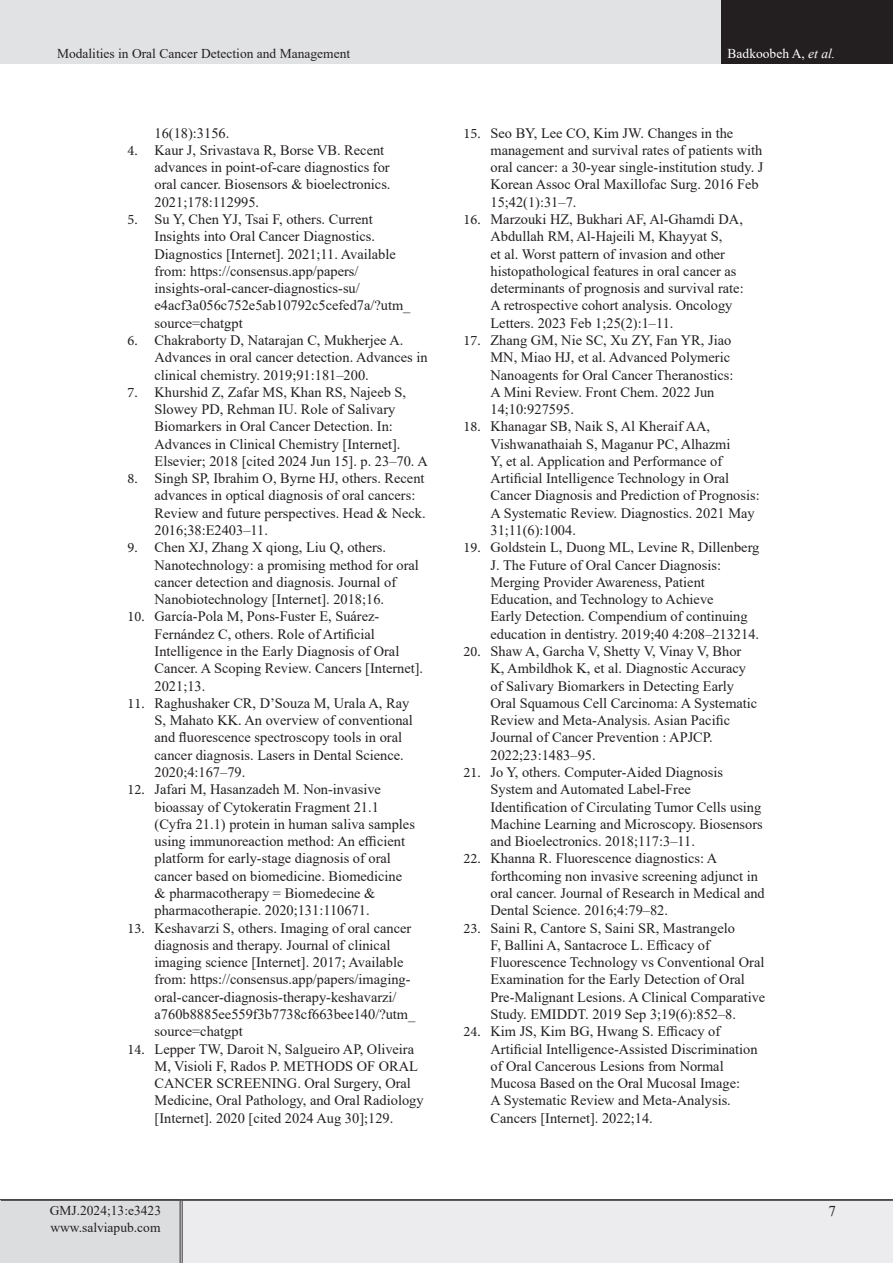
<style>
.page{position:relative;width:893px;height:1263px;background:#fff}
.page>*{position:absolute;margin:0;border:0;box-sizing:border-box;transform-origin:0 0}
.t1{font:15px "Times New Roman";color:#231f20}
.t2{font:14.4px/17.2px "Times New Roman";color:#231f20}
.eeeeeeeeeeee{font:13.5px "Times New Roman";color:#231f20}
.t3{font:13.5px "Times New Roman";color:#fff}
.s1{font-style:italic}
.s2{font-family:"Minion Pro"}
</style>
<div class="page">
<div style="left:0;top:1200px;width:181px;height:63px;background:#dcdddf"></div>
<div style="left:181px;top:1200px;width:712px;height:63px;background:#ececee"></div>
<hr style="left:180px;top:1201px;width:3px;height:62px;background:#fff">
<hr style="left:180px;top:1201px;width:1px;height:62px;background:#231f20">
<hr style="left:182px;top:1201px;width:1px;height:62px;background:#231f20">
<hr style="left:0;top:1199px;width:181px;height:2px;background:#231f20">
<hr style="left:181px;top:1199px;width:712px;height:2px;background:#231f20">
<div style="left:0;top:0;width:722px;height:64px;background:#e1e2e4"></div>
<div style="left:722px;top:0;width:171px;height:64px;background:#231f20"></div>
<p class="eeeeeeeeeeee" style="left:57px;top:44px;width:295px">Modalities in Oral Cancer Detection and Management</p>
<p class="t3" style="left:728px;top:44px;width:109px">Badkoobeh A, <span class="s1">et al.</span></p>
<p class="t2" style="left:155px;top:124px;width:76px">16(18):3156.</p>
<p class="t2" style="left:155px;top:141px;width:237px;text-indent:-27px"><span class="s2">4.</span> Kaur J, Srivastava R, Borse VB. Recent advances in point-of-care diagnostics for oral cancer. Biosensors &amp; bioelectronics.<br>2021;178:112995.</p>
<p class="t2" style="left:155px;top:210px;width:257px;text-indent:-27px"><span class="s2">5.</span> Su Y, Chen YJ, Tsai F, others. Current Insights into Oral Cancer Diagnostics.<br>Diagnostics [Internet]. 2021;11. Available from: https://consensus.app/papers/ insights-oral-cancer-diagnostics-su/ e4acf3a056c752e5ab10792c5cefed7a/?utm_ source=chatgpt</p>
<p class="t2" style="left:155px;top:331px;width:275px;text-indent:-27px"><span class="s2">6.</span> Chakraborty D, Natarajan C, Mukherjee A.<br>Advances in oral cancer detection. Advances in clinical chemistry. 2019;91:181–200.</p>
<p class="t2" style="left:155px;top:383px;width:275px;text-indent:-27px"><span class="s2">7.</span> Khurshid Z, Zafar MS, Khan RS, Najeeb S, Slowey PD, Rehman IU. Role of Salivary Biomarkers in Oral Cancer Detection. In:<br>Advances in Clinical Chemistry [Internet].<br>Elsevier; 2018 [cited 2024 Jun 15]. p. 23–70. A</p>
<p class="t2" style="left:155px;top:469px;width:273px;text-indent:-27px"><span class="s2">8.</span> Singh SP, Ibrahim O, Byrne HJ, others. Recent advances in optical diagnosis of oral cancers:<br>Review and future perspectives. Head &amp; Neck.<br>2016;38:E2403–11.</p>
<p class="t2" style="left:155px;top:538px;width:266px;text-indent:-27px"><span class="s2">9.</span> Chen XJ, Zhang X qiong, Liu Q, others.<br>Nanotechnology: a promising method for oral cancer detection and diagnosis. Journal of Nanobiotechnology [Internet]. 2018;16.</p>
<p class="t2" style="left:155px;top:607px;width:270px;text-indent:-27px"><span class="s2">10.</span> García-Pola M, Pons-Fuster E, Suárez-Fernández C, others. Role of Artificial Intelligence in the Early Diagnosis of Oral Cancer. A Scoping Review. Cancers [Internet].<br>2021;13.</p>
<p class="t2" style="left:155px;top:694px;width:260px;text-indent:-27px"><span class="s2">11.</span> Raghushaker CR, D’Souza M, Urala A, Ray S, Mahato KK. An overview of conventional and fluorescence spectroscopy tools in oral cancer diagnosis. Lasers in Dental Science.<br>2020;4:167–79.</p>
<p class="t2" style="left:155px;top:780px;width:262px;text-indent:-27px"><span class="s2">12.</span> Jafari M, Hasanzadeh M. Non-invasive bioassay of Cytokeratin Fragment 21.1 (Cyfra 21.1) protein in human saliva samples using immunoreaction method: An efficient platform for early-stage diagnosis of oral cancer based on biomedicine. Biomedicine &amp; pharmacotherapy = Biomedecine &amp; pharmacotherapie. 2020;131:110671.</p>
<p class="t2" style="left:155px;top:919px;width:262px;text-indent:-27px"><span class="s2">13.</span> Keshavarzi S, others. Imaging of oral cancer diagnosis and therapy. Journal of clinical imaging science [Internet]. 2017; Available from: https://consensus.app/papers/imaging&shy;oral-cancer-diagnosis-therapy-keshavarzi/ a760b8885ee559f3b7738cf663bee140/?utm_ source=chatgpt</p>
<p class="t2" style="left:155px;top:1039px;width:271px;text-indent:-27px"><span class="s2">14.</span> Lepper TW, Daroit N, Salgueiro AP, Oliveira M, Visioli F, Rados P. METHODS OF ORAL CANCER SCREENING. Oral Surgery, Oral Medicine, Oral Pathology, and Oral Radiology [Internet]. 2020 [cited 2024 Aug 30];129.</p>
<p class="eeeeeeeeeeee" style="left:50px;top:1201px;width:113px">GMJ.2024;13:e3423</p>
<p class="eeeeeeeeeeee" style="left:50px;top:1217px;width:112px">www.salviapub.com</p>
<p class="t2" style="left:490px;top:124px;width:275px;text-indent:-27px"><span class="s2">15.</span> Seo BY, Lee CO, Kim JW. Changes in the management and survival rates of patients with oral cancer: a 30-year single-institution study. J Korean Assoc Oral Maxillofac Surg. 2016 Feb 15;42(1):31–7.</p>
<p class="t2" style="left:490px;top:210px;width:255px;text-indent:-27px"><span class="s2">16.</span> Marzouki HZ, Bukhari AF, Al‑Ghamdi DA, Abdullah RM, Al‑Hajeili M, Khayyat S,<br>et al. Worst pattern of invasion and other histopathological features in oral cancer as determinants of prognosis and survival rate:<br>A retrospective cohort analysis. Oncology Letters. 2023 Feb 1;25(2):1–11.</p>
<p class="t2" style="left:490px;top:331px;width:244px;text-indent:-27px"><span class="s2">17.</span> Zhang GM, Nie SC, Xu ZY, Fan YR, Jiao MN, Miao HJ, et al. Advanced Polymeric Nanoagents for Oral Cancer Theranostics:<br>A Mini Review. Front Chem. 2022 Jun 14;10:927595.</p>
<p class="t2" style="left:490px;top:417px;width:271px;text-indent:-27px"><span class="s2">18.</span> Khanagar SB, Naik S, Al Kheraif AA, Vishwanathaiah S, Maganur PC, Alhazmi<br>Y, et al. Application and Performance of Artificial Intelligence Technology in Oral Cancer Diagnosis and Prediction of Prognosis:<br>A Systematic Review. Diagnostics. 2021 May 31;11(6):1004.</p>
<p class="t2" style="left:490px;top:538px;width:270px;text-indent:-27px"><span class="s2">19.</span> Goldstein L, Duong ML, Levine R, Dillenberg J. The Future of Oral Cancer Diagnosis:<br>Merging Provider Awareness, Patient Education, and Technology to Achieve<br>Early Detection. Compendium of continuing education in dentistry. 2019;40 4:208–213214.</p>
<p class="t2" style="left:490px;top:642px;width:268px;text-indent:-27px"><span class="s2">20.</span> Shaw A, Garcha V, Shetty V, Vinay V, Bhor K, Ambildhok K, et al. Diagnostic Accuracy of Salivary Biomarkers in Detecting Early Oral Squamous Cell Carcinoma: A Systematic Review and Meta-Analysis. Asian Pacific Journal of Cancer Prevention : APJCP.<br>2022;23:1483–95.</p>
<p class="t2" style="left:490px;top:763px;width:274px;text-indent:-27px"><span class="s2">21.</span> Jo Y, others. Computer-Aided Diagnosis System and Automated Label-Free Identification of Circulating Tumor Cells using Machine Learning and Microscopy. Biosensors and Bioelectronics. 2018;117:3–11.</p>
<p class="t2" style="left:490px;top:849px;width:276px;text-indent:-27px"><span class="s2">22.</span> Khanna R. Fluorescence diagnostics: A forthcoming non invasive screening adjunct in oral cancer. Journal of Research in Medical and Dental Science. 2016;4:79–82.</p>
<p class="t2" style="left:490px;top:919px;width:276px;text-indent:-27px"><span class="s2">23.</span> Saini R, Cantore S, Saini SR, Mastrangelo<br>F, Ballini A, Santacroce L. Efficacy of Fluorescence Technology vs Conventional Oral Examination for the Early Detection of Oral Pre-Malignant Lesions. A Clinical Comparative Study. EMIDDT. 2019 Sep 3;19(6):852–8.</p>
<p class="t2" style="left:490px;top:1022px;width:269px;text-indent:-27px"><span class="s2">24.</span> Kim JS, Kim BG, Hwang S. Efficacy of Artificial Intelligence-Assisted Discrimination of Oral Cancerous Lesions from Normal Mucosa Based on the Oral Mucosal Image:<br>A Systematic Review and Meta-Analysis.<br>Cancers [Internet]. 2022;14.</p>
<p class="t1" style="left:828px;top:1201px;width:9px">7</p>
</div>
